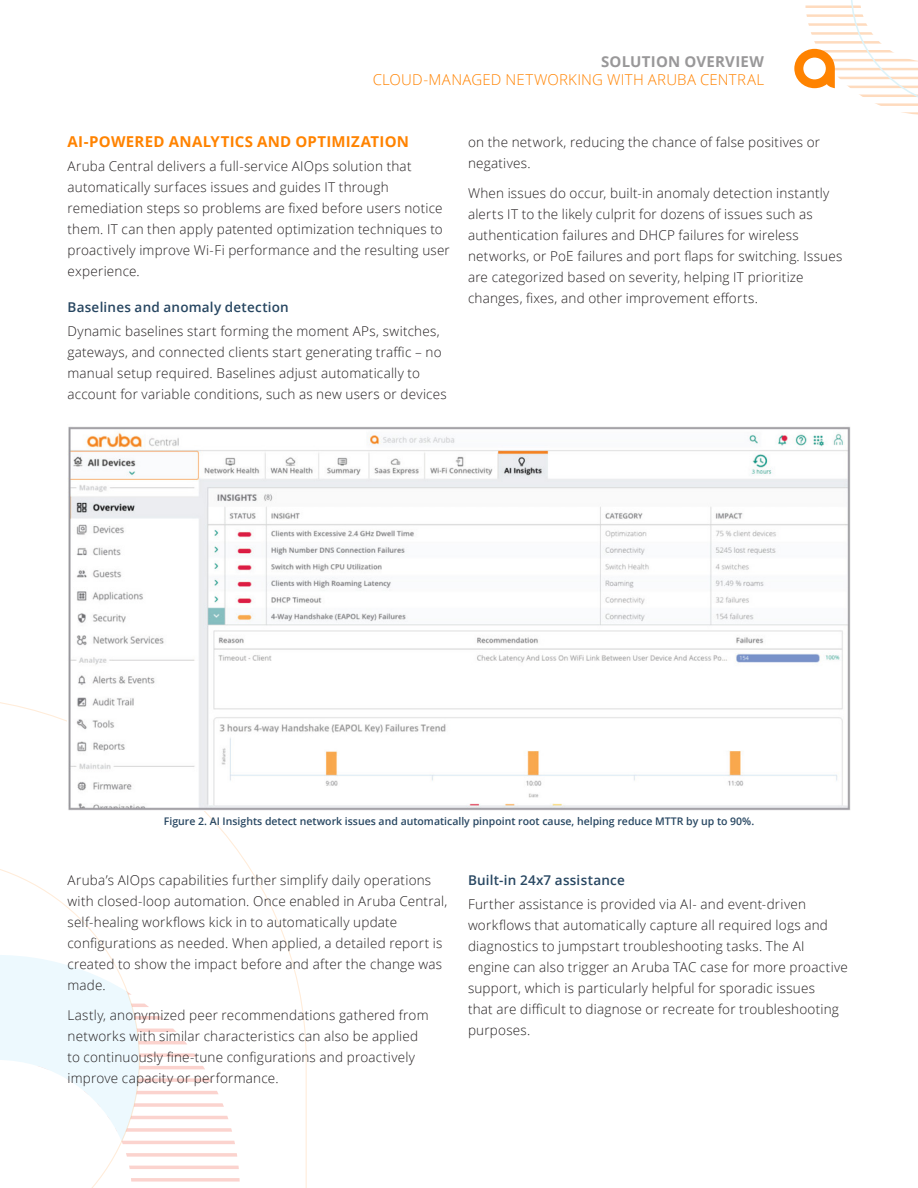
<style>
.page{position:relative;width:918px;height:1188px;background:#fff}
.page>*{position:absolute;margin:0;border:0;box-sizing:border-box;transform-origin:0 0}
.t1{font:300 15px "Open Sans";letter-spacing:.015em;color:#ff8300}
.Body__Head_10_14_Bol{font:700 15px "Open Sans";letter-spacing:.02em;color:#ff8300}
.t2{font:700 15px "Open Sans";letter-spacing:.015em;color:#999899}
.Body__Text_9_14_Ligh{font:300 13.5px/21px "Open Sans";letter-spacing:.015em;color:#231f20}
.Body__Subhead_9_14_S{font:600 13.5px "Open Sans";letter-spacing:.015em;color:#274661}
.Body__Text_9_14_Ligh-2{font:600 10.5px "Open Sans";color:#274661}
</style>
<div class="page">
<svg style="left:0;top:702px;width:307px;height:486px"></svg>
<svg style="left:794px;top:0;width:124px;height:115px"></svg>
<img style="left:67px;top:426px;width:783px;height:384px">
<p class="t2" style="left:601px;top:51px;width:165px">SOLUTION OVERVIEW</p>
<p class="t1" style="left:373px;top:69px;width:393px">CLOUD-MANAGED NETWORKING WITH ARUBA CENTRAL</p>
<p class="Body__Head_10_14_Bol" style="left:68px;top:131px;width:343px">AI-POWERED ANALYTICS AND OPTIMIZATION</p>
<p class="Body__Text_9_14_Ligh" style="left:68px;top:155px;width:384px">Aruba Central delivers a full-service AIOps solution that automatically surfaces issues and guides IT through remediation steps so problems are fixed before users notice them. IT can then apply patented optimization techniques to proactively improve Wi-Fi performance and the resulting user experience.</p>
<p class="Body__Subhead_9_14_S" style="left:68px;top:298px;width:223px">Baselines and anomaly detection</p>
<p class="Body__Text_9_14_Ligh" style="left:68px;top:320px;width:381px">Dynamic baselines start forming the moment APs, switches, gateways, and connected clients start generating traffic – no manual setup required. Baselines adjust automatically to account for variable conditions, such as new users or devices</p>
<p class="Body__Text_9_14_Ligh" style="left:468px;top:131px;width:354px">on the network, reducing the chance of false positives or negatives.</p>
<p class="Body__Text_9_14_Ligh" style="left:468px;top:182px;width:376px">When issues do occur, built-in anomaly detection instantly alerts IT to the likely culprit for dozens of issues such as authentication failures and DHCP failures for wireless networks, or PoE failures and port flaps for switching. Issues are categorized based on severity, helping IT prioritize changes, fixes, and other improvement efforts.</p>
<p class="Body__Text_9_14_Ligh-2" style="left:164px;top:814px;width:592px">Figure 2. AI Insights detect network issues and automatically pinpoint root cause, helping reduce MTTR by up to 90%.</p>
<p class="Body__Text_9_14_Ligh" style="left:68px;top:869px;width:381px">Aruba’s AIOps capabilities further simplify daily operations with closed-loop automation. Once enabled in Aruba Central, self-healing workflows kick in to automatically update configurations as needed. When applied, a detailed report is created to show the impact before and after the change was made.</p>
<p class="Body__Text_9_14_Ligh" style="left:68px;top:1004px;width:363px">Lastly, anonymized peer recommendations gathered from networks with similar characteristics can also be applied to continuously fine-tune configurations and proactively improve capacity or performance.</p>
<p class="Body__Subhead_9_14_S" style="left:468px;top:871px;width:158px">Built-in 24x7 assistance</p>
<p class="Body__Text_9_14_Ligh" style="left:468px;top:893px;width:381px">Further assistance is provided via AI- and event-driven workflows that automatically capture all required logs and diagnostics to jumpstart troubleshooting tasks. The AI engine can also trigger an Aruba TAC case for more proactive support, which is particularly helpful for sporadic issues<br>that are difficult to diagnose or recreate for troubleshooting purposes.</p>
</div>
